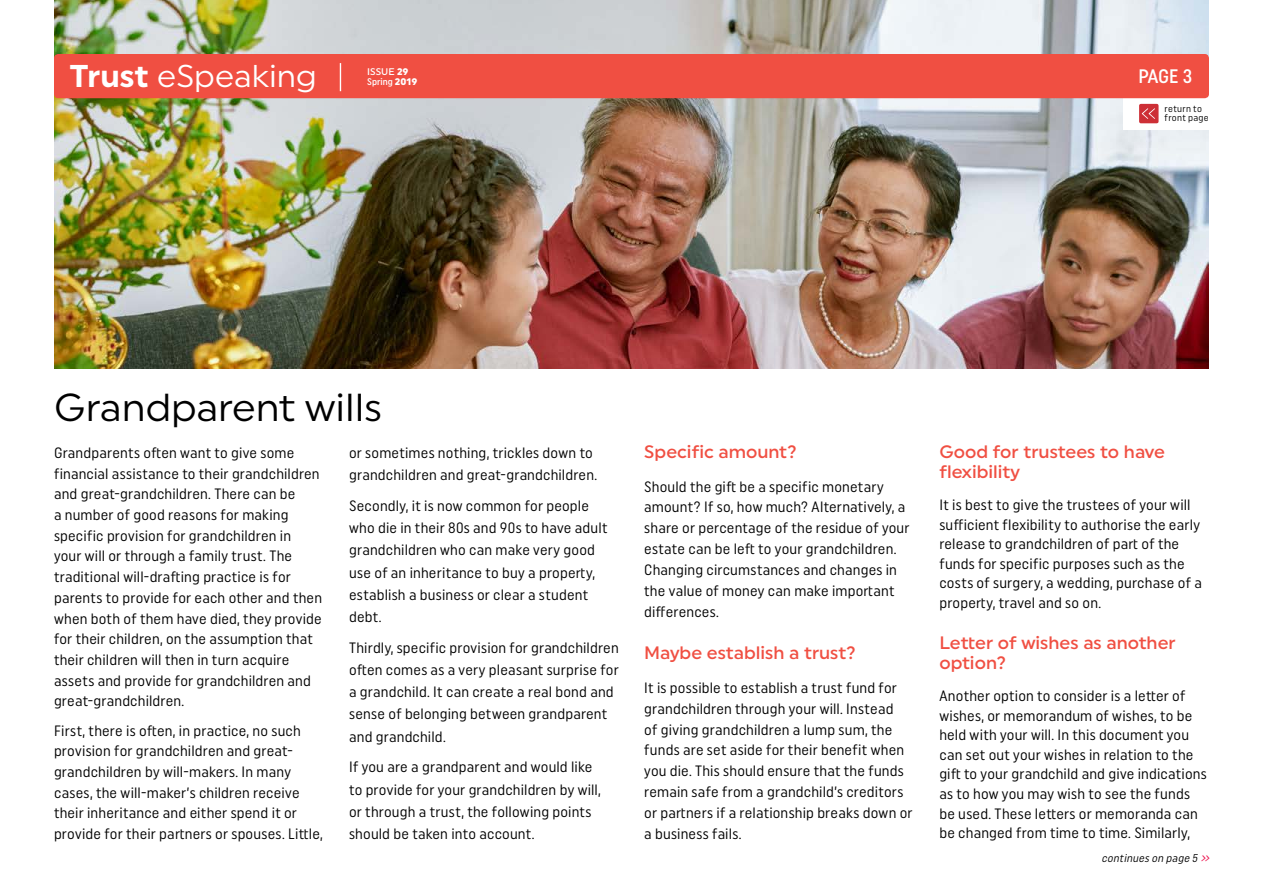
<style>
.page{position:relative;width:1263px;height:893px;background:#fff}
.page>*{position:absolute;margin:0;border:0;box-sizing:border-box;transform-origin:0 0}
.t1{font:39px "Uniform";color:#000}
.t2{font:31.5px "Uniform";color:#fff}
.t3{font:500 19.5px "Uniform Condensed";color:#fff}
.t4{font:500 18px/19.6px "Uniform";color:#f04f42}
.t5{font:15px/20.7px "Uniform Condensed";letter-spacing:.01em;color:#000}
.t6{font:italic 11.25px "Uniform Condensed";color:#000}
.t7{font:9.6px/9px "Uniform Condensed";letter-spacing:.03em;color:#000}
.t8{font:500 9.6px "Uniform Condensed";color:#fff}
.t9{font:500 9.6px "Uniform";color:#fff}
.s1{font-weight:700}
.s2{font-weight:900}
.s3{font-family:"Uniform";font-weight:900}
.s4{font-size:13.5px;color:#ed1651}
</style>
<div class="page">
<img style="left:54px;top:0;width:1155px;height:368px">
<div style="left:1123px;top:92px;width:86px;height:37px;background:#fff"></div>
<div style="left:54px;top:54px;width:1155px;height:44px;background:#f04f42;border-radius:4px"></div>
<svg style="left:340px;top:63px;width:1px;height:28px"></svg>
<div style="left:1139px;top:104px;width:19px;height:19px;background:#cd2f36;border-radius:2px"></div>
<svg style="left:1142px;top:108px;width:13px;height:11px"></svg>
<h2 class="t2" style="left:70px;top:57px;width:249px"><span class="s1">Trust</span> eSpeaking</h2>
<p class="t9" style="left:367px;top:65px;width:43px">ISSUE <span class="s2">29</span></p>
<p class="t8" style="left:367px;top:76px;width:52px">Spring <span class="s3">2019</span></p>
<h3 class="t3" style="left:1138px;top:64px;width:55px">PAGE 3</h3>
<p class="t7" style="left:1164px;top:104px;width:46px">return to front page</p>
<h1 class="t1" style="left:54px;top:384px;width:329px">Grandparent wills</h1>
<p class="t5" style="left:54px;top:442px;width:270px">Grandparents often want to give some financial assistance to their grandchildren and great-grandchildren. There can be<br>a number of good reasons for making specific provision for grandchildren in your will or through a family trust. The traditional will-drafting practice is for parents to provide for each other and then when both of them have died, they provide for their children, on the assumption that their children will then in turn acquire assets and provide for grandchildren and great-grandchildren.</p>
<p class="t5" style="left:54px;top:720px;width:270px">First, there is often, in practice, no such provision for grandchildren and great&shy;grandchildren by will-makers. In many cases, the will-maker’s children receive their inheritance and either spend it or provide for their partners or spouses. Little,</p>
<p class="t5" style="left:349px;top:441px;width:249px;line-height:22.2px">or sometimes nothing, trickles down to grandchildren and great-grandchildren.</p>
<p class="t5" style="left:349px;top:494px;width:260px;line-height:22.2px">Secondly, it is now common for people who die in their 80s and 90s to have adult grandchildren who can make very good use of an inheritance to buy a property, establish a business or clear a student debt.</p>
<p class="t5" style="left:349px;top:636px;width:271px;line-height:22.2px">Thirdly, specific provision for grandchildren often comes as a very pleasant surprise for a grandchild. It can create a real bond and sense of belonging between grandparent and grandchild.</p>
<p class="t5" style="left:349px;top:756px;width:253px;line-height:22.2px">If you are a grandparent and would like to provide for your grandchildren by will, or through a trust, the following points should be taken into account.</p>
<p class="t4" style="left:644px;top:441px;width:154px">Specific amount?</p>
<p class="t5" style="left:644px;top:476px;width:267px">Should the gift be a specific monetary amount? If so, how much? Alternatively, a share or percentage of the residue of your estate can be left to your grandchildren.<br>Changing circumstances and changes in the value of money can make important differences.</p>
<p class="t4" style="left:644px;top:643px;width:213px">Maybe establish a trust?</p>
<p class="t5" style="left:644px;top:677px;width:270px">It is possible to establish a trust fund for grandchildren through your will. Instead<br>of giving grandchildren a lump sum, the funds are set aside for their benefit when you die. This should ensure that the funds remain safe from a grandchild’s creditors or partners if a relationship breaks down or a business fails.</p>
<p class="t4" style="left:939px;top:441px;width:227px">Good for trustees to have flexibility</p>
<p class="t5" style="left:939px;top:495px;width:264px;line-height:19.6px">It is best to give the trustees of your will sufficient flexibility to authorise the early release to grandchildren of part of the funds for specific purposes such as the costs of surgery, a wedding, purchase of a property, travel and so on.</p>
<p class="t4" style="left:939px;top:632px;width:238px">Letter of wishes as another option?</p>
<p class="t5" style="left:939px;top:686px;width:269px;line-height:19.6px">Another option to consider is a letter of wishes, or memorandum of wishes, to be held with your will. In this document you can set out your wishes in relation to the gift to your grandchild and give indications as to how you may wish to see the funds be used. These letters or memoranda can be changed from time to time. Similarly,</p>
<p class="t6" style="left:1101px;top:851px;width:112px">continueson page 5 <span class="s4">»</span></p>
</div>
